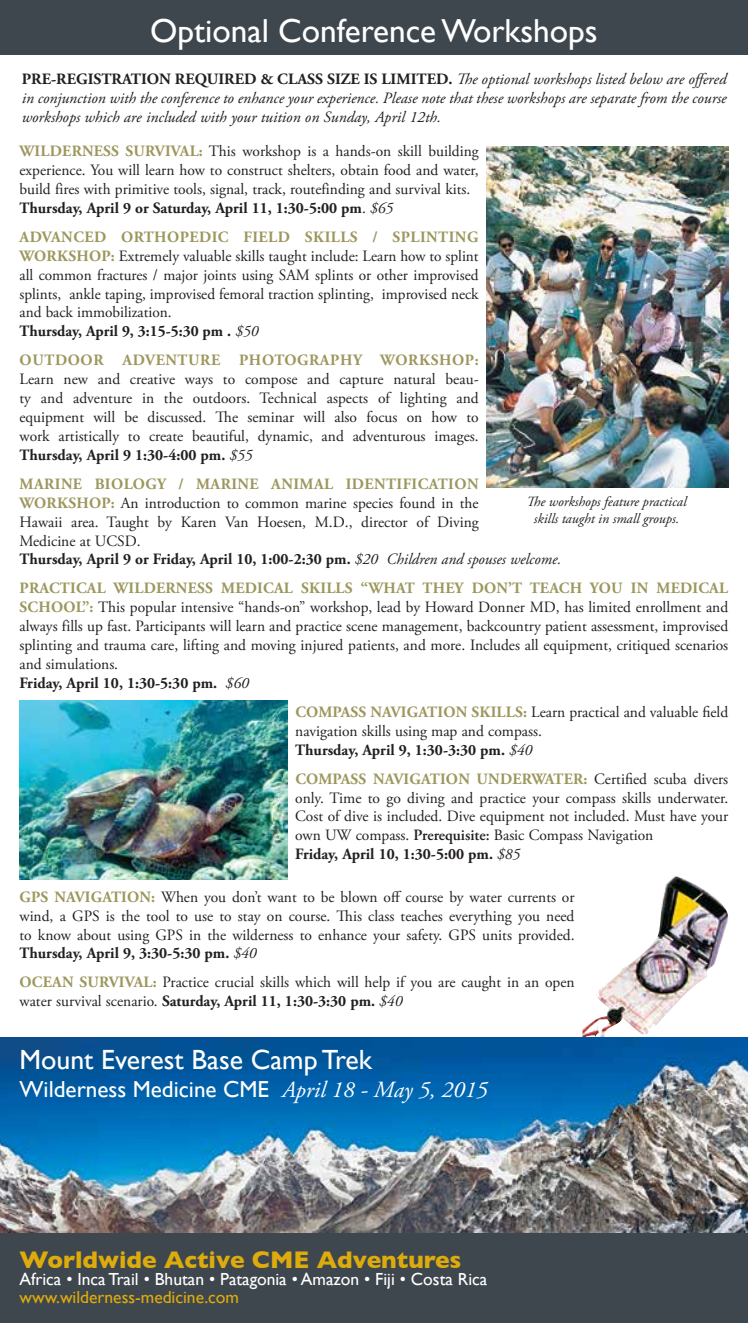
<style>
.page{position:relative;width:748px;height:1323px;background:#fff}
.page>*{position:absolute;margin:0;border:0;box-sizing:border-box;transform-origin:0 0}
.t1{font:33.25px "Gill Sans";color:#fff}
.t2{font:27.82px "Gill Sans";color:#fff}
.t3{font:700 24.5px "Gill Sans";color:#ddac0c}
.t4{font:23.1px "Gill Sans";color:#fff}
.t5{font:17.5px "Gill Sans";color:#fff}
.t6{font:17.5px "Gill Sans";color:#ddac0c}
.t7{font:15.75px/18.9px "Adobe Garamond Pro";color:#231f20}
.t8{font:italic 15.75px/18.9px "Adobe Garamond Pro";color:#231f20;text-align:justify}
.t9{font:700 15.75px "Adobe Garamond Pro";letter-spacing:.04em;color:#9c975d}
.t10{font:italic 14px/16.8px "Adobe Garamond Pro";color:#231f20;text-align:center}
.s1{font-weight:700;font-style:normal}
.s2{font-weight:700;color:#9c975d}
.s3{font-weight:700}
.s4{font-style:italic}
.s5{font-weight:600}
.s6{font-family:"Adobe Garamond Pro";font-style:italic}
</style>
<div class="page">
<div style="left:0;top:0;width:748px;height:54px;background:#3f474e"></div>
<div style="left:0;top:1230px;width:748px;height:93px;background:#3f474e"></div>
<img style="left:582px;top:876px;width:146px;height:162px">
<img style="left:0;top:1038px;width:748px;height:194px">
<img style="left:486px;top:147px;width:242px;height:340px">
<img style="left:20px;top:701px;width:267px;height:178px">
<h1 class="t1" style="left:150px;top:12px;width:449px">Optional Conference Workshops</h1>
<p class="t8" style="left:22px;top:70px;width:706px"><span class="s1">PRE-REGISTRATION REQUIRED &amp; CLASS SIZE IS LIMITED.</span> The optional workshops listed below are offered in conjunction with the conference to enhance your experience. Please note that these workshops are separate from the course workshops which are included with your tuition on Sunday, April 12th.</p>
<p class="t7" style="left:19px;top:142px;width:460px"><span class="s2">WILDERNESS SURVIVAL:</span> This workshop is a hands-on skill building experience. You will learn how to construct shelters, obtain food and water, build fires with primitive tools, signal, track, routefinding and survival kits.<br><span class="s3">Thursday, April 9 or Saturday, April 11, 1:30-5:00 pm</span>. <span class="s4">$65</span></p>
<p class="t7" style="left:19px;top:228px;width:460px"><span class="s2">ADVANCED ORTHOPEDIC FIELD SKILLS / SPLINTING WORKSHOP:</span> Extremely valuable skills taught include: Learn how to splint all common fractures / major joints using SAM splints or other improvised splints, ankle taping, improvised femoral traction splinting, improvised neck and back immobilization.<br><span class="s3">Thursday, April 9, 3:15-5:30 pm .</span> <span class="s4">$50</span></p>
<p class="t9" style="left:20px;top:351px;width:460px">OUTDOOR ADVENTURE PHOTOGRAPHY WORKSHOP:</p>
<p class="t7" style="left:19px;top:370px;width:461px;text-align:justify">Learn new and creative ways to compose and capture natural beau&shy;ty and adventure in the outdoors. Technical aspects of lighting and equipment will be discussed. The seminar will also focus on how to work artistically to create beautiful, dynamic, and adventurous images.<br><span class="s3">Thursday, April 9 1:30-4:00 pm.</span> <span class="s4">$55</span></p>
<p class="t7" style="left:19px;top:475px;width:543px"><span class="s2">MARINE BIOLOGY / MARINE ANIMAL IDENTIFICATION WORKSHOP:</span> An introduction to common marine species found in the<br>Hawaii area. Taught by Karen Van Hoesen, M.D., director of Diving<br>Medicine at UCSD.<br><span class="s3">Thursday, April 9 or Friday, April 10, 1:00-2:30 pm.</span> <span class="s4">$20 Children and spouses welcome.</span></p>
<p class="t7" style="left:19px;top:580px;width:710px"><span class="s2">PRACTICAL WILDERNESS MEDICAL SKILLS “WHAT THEY DON’T TEACH YOU IN MEDICAL SCHOOL”:</span> This popular intensive “hands-on” workshop, lead by Howard Donner MD, has limited enrollment and always fills up fast. Participants will learn and practice scene management, backcountry patient assessment, improvised splinting and trauma care, lifting and moving injured patients, and more. Includes all equipment, critiqued scenarios and simulations.<br><span class="s3">Friday, April 10, 1:30-5:30 pm.</span> <span class="s4">$60</span></p>
<p class="t7" style="left:295px;top:703px;width:434px"><span class="s2">COMPASS NAVIGATION SKILLS:</span> Learn practical and valuable field navigation skills using map and compass.<br><span class="s3">Thursday, April 9, 1:30-3:30 pm.</span> <span class="s4">$40</span></p>
<p class="t7" style="left:295px;top:770px;width:434px"><span class="s2">COMPASS NAVIGATION UNDERWATER:</span> Certified scuba divers only. Time to go diving and practice your compass skills underwater.<br>Cost of dive is included. Dive equipment not included. Must have your own UW compass. <span class="s5">Prerequisite:</span> Basic Compass Navigation<br><span class="s3">Friday, April 10, 1:30-5:00 pm.</span> <span class="s4">$85</span></p>
<p class="t7" style="left:19px;top:888px;width:556px;text-align:justify"><span class="s2">GPS NAVIGATION:</span> When you don’t want to be blown off course by water currents or wind, a GPS is the tool to use to stay on course. This class teaches everything you need to know about using GPS in the wilderness to enhance your safety. GPS units provided.<br><span class="s3">Thursday, April 9, 3:30-5:30 pm.</span> <span class="s4">$40</span></p>
<p class="t7" style="left:19px;top:974px;width:556px"><span class="s2">OCEAN SURVIVAL:</span> Practice crucial skills which will help if you are caught in an open water survival scenario. <span class="s3">Saturday, April 11, 1:30-3:30 pm.</span> <span class="s4">$40</span></p>
<p class="t10" style="left:526px;top:494px;width:161px">The workshops feature practical skills taught in small groups.</p>
<h2 class="t2" style="left:19px;top:1044px;width:354px">Mount Everest Base Camp Trek</h2>
<h3 class="t4" style="left:19px;top:1076px;width:470px">Wilderness Medicine CME <span class="s6">April 18 - May 5, 2015</span></h3>
<h3 class="t3" style="left:19px;top:1245px;width:443px">Worldwide Active CME Adventures</h3>
<p class="t5" style="left:19px;top:1269px;width:469px">Africa • Inca Trail • Bhutan • Patagonia • Amazon • Fiji • Costa Rica</p>
<p class="t6" style="left:19px;top:1287px;width:221px">www.wilderness-medicine.com</p>
</div>
